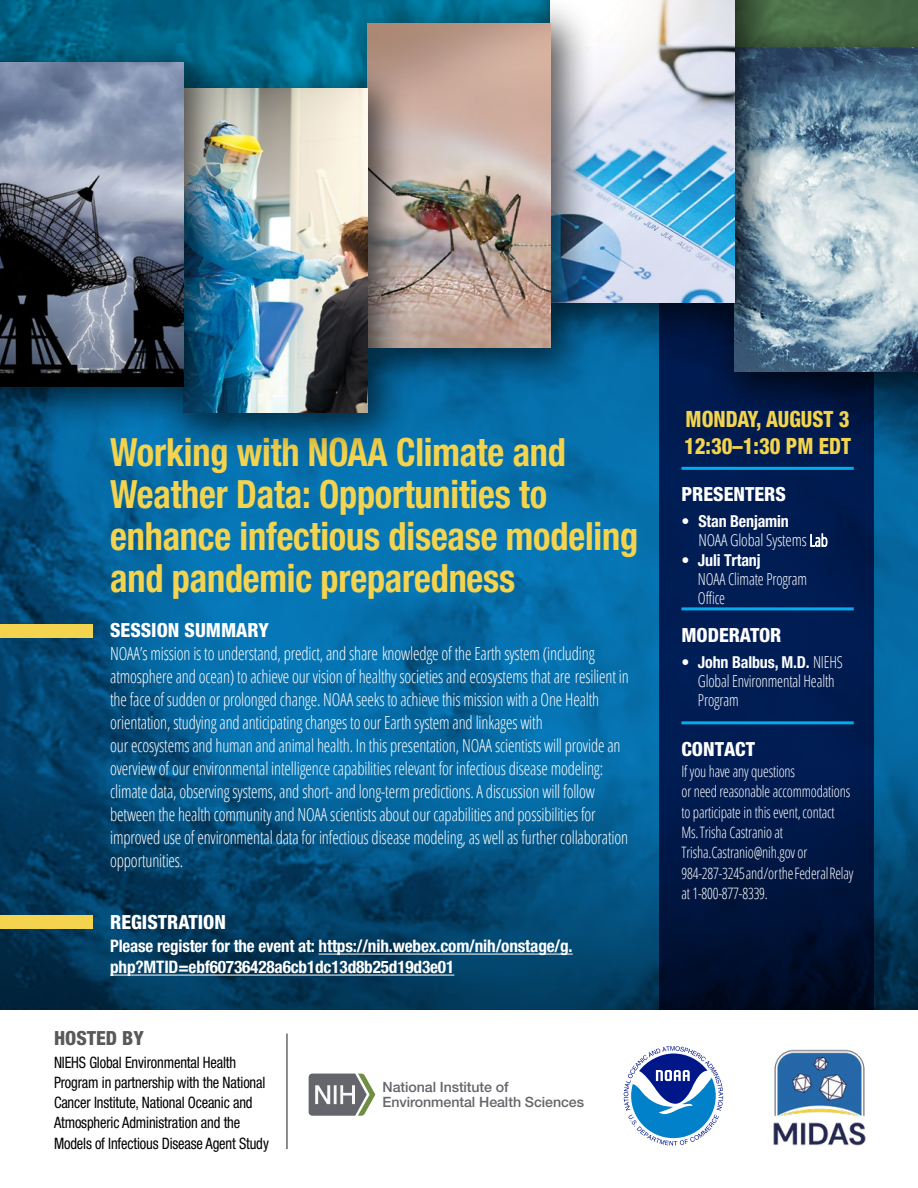
<style>
.page{position:relative;width:918px;height:1188px;background:#fff}
.page>*{position:absolute;margin:0;border:0;box-sizing:border-box;transform-origin:0 0}
.t1{font:700 condensed 39px/42px "Helvetica Neue LT Std";letter-spacing:-.005em;color:#f4d34e;scale:.93 1}
.Date{font:800 condensed 22.5px/27px "Helvetica Neue LT Std";color:#f4d34e;scale:.92 1}
.Body{font:800 condensed 19.5px "Helvetica Neue LT Std";color:#fff}
.t2{font:800 condensed 19.5px "Helvetica Neue LT Std";color:#58595b}
.Sidebar_Body{font:800 condensed 19.5px "Helvetica Neue LT Std";color:#fff}
.Body-2{font:300 condensed 18px/23.1px "Open Sans";letter-spacing:-.01em;color:#fff;scale:.92 1}
.Body-3{font:700 condensed 17.25px/21px "Helvetica Neue LT Std";letter-spacing:-.01em;color:#fff}
.Presenter_Titles{font:300 condensed 16.5px/19px "Open Sans";letter-spacing:-.01em;color:#fff;scale:.92 1}
.Presenter_Titles-2{font:300 condensed 16.5px/19.6px "Open Sans";letter-spacing:-.01em;color:#fff}
.t3{font:700 condensed 16.5px "Helvetica Neue LT Std";color:#fff}
.Sidebar_Body-2{font:300 condensed 15.75px/20.4px "Open Sans";letter-spacing:-.01em;color:#fff;scale:.92 1}
.Sidebar_Body-3{font:condensed 15.75px/20.2px "Helvetica Neue LT Std";letter-spacing:-.01em;color:#000;scale:.92 1}
.t4{font:500 14.25px/15.3px "Helvetica Neue LT Std";letter-spacing:-.005em;color:#65666b}
.s1{font-family:"Helvetica Neue LT Std";font-weight:700}
</style>
<div class="page">
<img style="left:0;top:0;width:918px;height:775px">
<svg style="left:0;top:775px;width:918px;height:235px;background:#03466f"></svg>
<svg style="left:659px;top:348px;width:215px;height:662px;background:#001848"></svg>
<hr style="left:319px;top:954px;width:254px;height:1px;background:#fff">
<hr style="left:110px;top:975px;width:344px;height:1px;background:#fff">
<hr style="left:681px;top:467px;width:173px;height:3px;background:#00aeef">
<hr style="left:681px;top:607px;width:173px;height:3px;background:#00aeef">
<hr style="left:681px;top:721px;width:173px;height:3px;background:#00aeef">
<div style="left:0;top:624px;width:93px;height:13px;background:#f4d34e"></div>
<div style="left:0;top:915px;width:93px;height:14px;background:#f4d34e"></div>
<svg style="left:624px;top:1046px;width:99px;height:100px"></svg>
<img style="left:773px;top:1049px;width:93px;height:97px">
<svg style="left:309px;top:1074px;width:66px;height:42px"></svg>
<hr style="left:286px;top:1034px;width:2px;height:115px;background:#65666b">
<div style="left:706px;top:19px;width:212px;height:398px;background:#000;opacity:.65"></div>
<svg style="left:734px;top:48px;width:184px;height:324px;background:#91aaba"></svg>
<div style="left:522px;top:0;width:258px;height:348px;background:#000;opacity:.65"></div>
<img style="left:596px;top:0;width:138px;height:302px">
<div style="left:339px;top:0;width:257px;height:394px;background:#000;opacity:.65"></div>
<img style="left:367px;top:24px;width:184px;height:324px">
<div style="left:155px;top:60px;width:258px;height:398px;background:#000;opacity:.65"></div>
<img style="left:229px;top:89px;width:138px;height:324px">
<div style="left:0;top:34px;width:229px;height:399px;background:#000;opacity:.65"></div>
<img style="left:0;top:63px;width:184px;height:324px">
<h1 class="t1" style="left:110px;top:430px;width:569px">Working with NOAA Climate and<br>Weather Data: Opportunities to enhance infectious disease modeling and pandemic preparedness</h1>
<p class="Body" style="left:110px;top:618px;width:160px">SESSION SUMMARY</p>
<p class="Body-2" style="left:110px;top:641px;width:565px">NOAA’s mission is to understand, predict, and share knowledge of the Earth system (including atmosphere and ocean) to achieve our vision of healthy societies and ecosystems that are resilient in the face of sudden or prolonged change. NOAA seeks to achieve this mission with a One Health orientation, studying and anticipating changes to our Earth system and linkages with<br>our ecosystems and human and animal health. In this presentation, NOAA scientists will provide an overview of our environmental intelligence capabilities relevant for infectious disease modeling: climate data, observing systems, and short- and long-term predictions. A discussion will follow between the health community and NOAA scientists about our capabilities and possibilities for improved use of environmental data for infectious disease modeling, as well as further collaboration opportunities.</p>
<h2 class="Body" style="left:110px;top:910px;width:117px">REGISTRATION</h2>
<p class="Body-3" style="left:110px;top:935px;width:464px">Please register for the event at: https://nih.webex.com/nih/onstage/g. php?MTID=ebf60736428a6cb1dc13d8b25d19d3e01</p>
<h4 class="t2" style="left:54px;top:1026px;width:91px">HOSTED BY</h4>
<p class="Sidebar_Body-3" style="left:54px;top:1052px;width:235px">NIEHS Global Environmental Health Program in partnership with the National Cancer Institute, National Oceanic and Atmospheric Administration and the Models of Infectious Disease Agent Study</p>
<p class="t4" style="left:383px;top:1079px;width:203px">National Institute of<br>Environmental Health Sciences</p>
<p class="Date" style="left:684px;top:405px;width:183px">MONDAY, AUGUST 3<br>12:30–1:30 PM EDT</p>
<h3 class="Body" style="left:681px;top:482px;width:106px">PRESENTERS</h3>
<p class="Presenter_Titles-2" style="left:698px;top:510px;width:131px;text-indent:-17px"><span class="s1">• Stan Benjamin<br></span>NOAA Global Systems Lab</p>
<p class="t3" style="left:681px;top:550px;width:10px">•</p>
<p class="Presenter_Titles" style="left:698px;top:550px;width:120px"><span class="s1">Juli Trtanj<br></span>NOAA Climate Program<br>Office</p>
<h3 class="Body" style="left:681px;top:623px;width:102px">MODERATOR</h3>
<p class="t3" style="left:681px;top:652px;width:10px">•</p>
<p class="Presenter_Titles" style="left:698px;top:651px;width:159px"><span class="s1">John Balbus, M.D.</span> NIEHS<br>Global Environmental Health<br>Program</p>
<p class="Sidebar_Body" style="left:681px;top:737px;width:75px">CONTACT</p>
<p class="Sidebar_Body-2" style="left:681px;top:760px;width:189px">If you have any questions<br>or need reasonable accommodations to participate in this event, contact<br>Ms.Trisha Castranio at<br>Trisha.Castranio@nih.gov or<br>984-287-3245 and/or the FederalRelay at 1-800-877-8339.</p>
</div>
